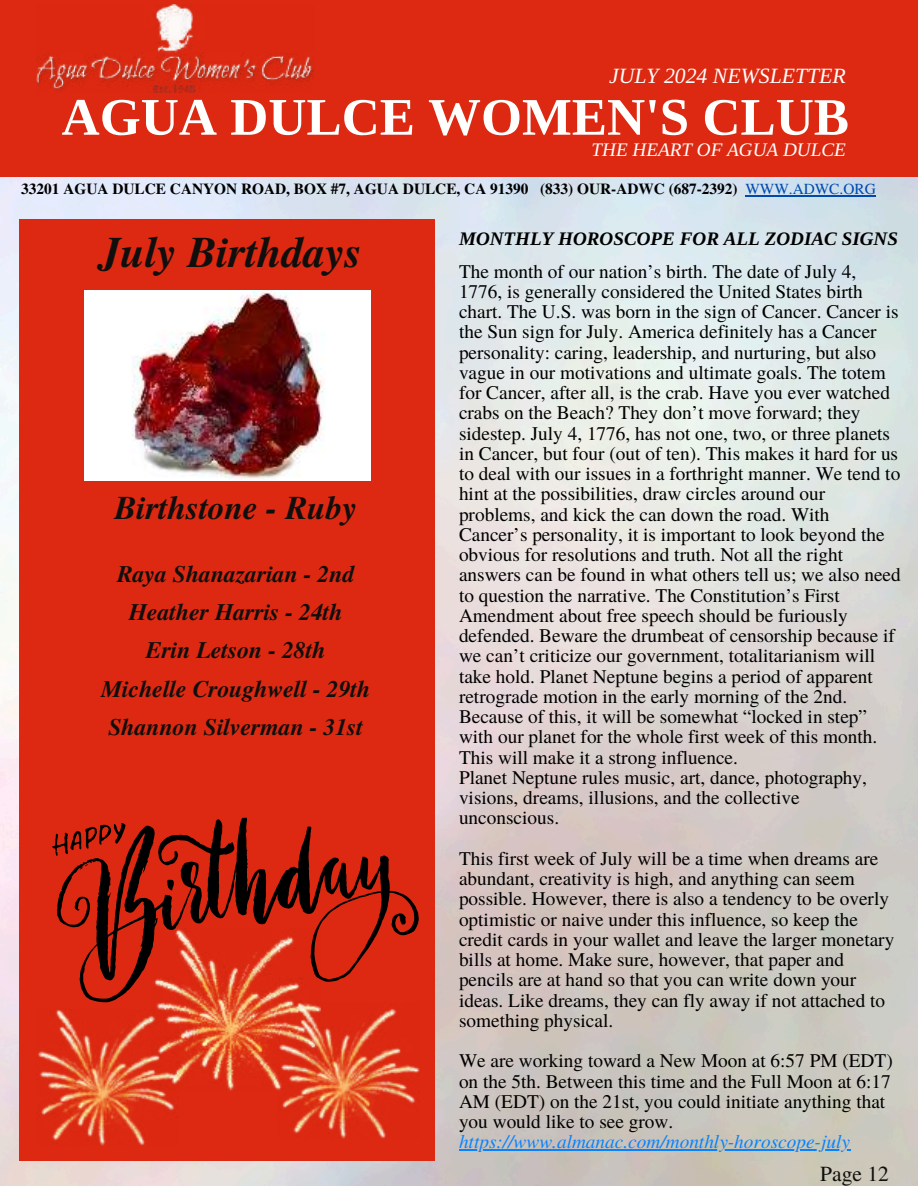
<style>
.page{position:relative;width:918px;height:1188px;background:#fff}
.page>*{position:absolute;margin:0;border:0;box-sizing:border-box;transform-origin:0 0}
.t1{font:700 52.8px "Libra Serif Modern";color:#fffffe}
.t2{font:italic 700 43.5px "Te X Gyre Termes";color:#100f0d}
.t3{font:italic 700 33px "Te X Gyre Termes";color:#100f0d}
.t4{font:italic 700 23.7px/38.2px "Te X Gyre Termes";color:#100f0d;text-align:center}
.t5{font:italic 21.75px "Libra Serif Modern";color:#fffffe}
.t6{font:21.45px "Te X Gyre Termes";color:#100f0d}
.t7{font:19.35px/20.2px "Te X Gyre Termes";color:#000}
.t8{font:italic 19.35px "Te X Gyre Termes";color:#0882fe}
.t9{font:italic 700 19.2px "Libra Serif Modern";color:#000}
.t10{font:italic 19.2px "Libra Serif Modern";color:#fffffe}
.t11{font:700 15.3px "Te X Gyre Termes";color:#000}
.s1{font-weight:400;color:#004aad}
</style>
<div class="page">
<img style="left:0;top:177px;width:918px;height:1009px">
<div style="left:0;top:0;width:918px;height:177px;background:#dd2911"></div>
<hr style="left:745px;top:195px;width:131px;height:1px;background:#004aad">
<div style="left:20px;top:220px;width:415px;height:941px;background:#dd2911"></div>
<img style="left:84px;top:290px;width:286px;height:190px">
<img style="left:36px;top:4px;width:278px;height:88px">
<svg style="left:52px;top:833px;width:5px;height:23px"></svg>
<svg style="left:57px;top:818px;width:362px;height:184px"></svg>
<svg style="left:167px;top:880px;width:7px;height:10px"></svg>
<svg style="left:80px;top:864px;width:8px;height:6px"></svg>
<img style="left:36px;top:1010px;width:141px;height:136px">
<hr style="left:459px;top:1150px;width:391px;height:1px;background:#0882fe">
<img style="left:152px;top:929px;width:168px;height:162px">
<img style="left:277px;top:1003px;width:142px;height:136px">
<p class="t5" style="left:609px;top:62px;width:238px">JULY 2024 NEWSLETTER</p>
<h1 class="t1" style="left:62px;top:82px;width:789px">AGUA DULCE WOMEN'S CLUB</h1>
<p class="t10" style="left:592px;top:137px;width:256px">THE HEART OF AGUA DULCE</p>
<p class="t11" style="left:21px;top:177px;width:856px">33201 AGUA DULCE CANYON ROAD, BOX #7, AGUA DULCE, CA 91390 (833) OUR-ADWC (687-2392) <span class="s1">WWW.ADWC.ORG</span></p>
<h2 class="t2" style="left:99px;top:220px;width:264px">July Birthdays</h2>
<h3 class="t3" style="left:114px;top:483px;width:244px">Birthstone - Ruby</h3>
<p class="t4" style="left:101px;top:554px;width:271px">Raya Shanazarian - 2nd<br>Heather Harris - 24th<br>Erin Letson - 28th<br>Michelle Croughwell - 29th<br>Shannon Silverman - 31st</p>
<p class="t9" style="left:459px;top:226px;width:441px">MONTHLY HOROSCOPE FOR ALL ZODIAC SIGNS</p>
<p class="t7" style="left:459px;top:260px;width:443px">The month of our nation’s birth. The date of July 4, 1776, is generally considered the United States birth chart. The U.S. was born in the sign of Cancer. Cancer is the Sun sign for July. America definitely has a Cancer personality: caring, leadership, and nurturing, but also vague in our motivations and ultimate goals. The totem for Cancer, after all, is the crab. Have you ever watched crabs on the Beach? They don’t move forward; they sidestep. July 4, 1776, has not one, two, or three planets in Cancer, but four (out of ten). This makes it hard for us to deal with our issues in a forthright manner. We tend to hint at the possibilities, draw circles around our problems, and kick the can down the road. With Cancer’s personality, it is important to look beyond the obvious for resolutions and truth. Not all the right answers can be found in what others tell us; we also need to question the narrative. The Constitution’s First Amendment about free speech should be furiously defended. Beware the drumbeat of censorship because if we can’t criticize our government, totalitarianism will take hold. Planet Neptune begins a period of apparent retrograde motion in the early morning of the 2nd.<br>Because of this, it will be somewhat “locked in step” with our planet for the whole first week of this month.<br>This will make it a strong influence.<br>Planet Neptune rules music, art, dance, photography, visions, dreams, illusions, and the collective unconscious.</p>
<p class="t7" style="left:459px;top:847px;width:437px">This first week of July will be a time when dreams are abundant, creativity is high, and anything can seem possible. However, there is also a tendency to be overly optimistic or naive under this influence, so keep the credit cards in your wallet and leave the larger monetary bills at home. Make sure, however, that paper and pencils are at hand so that you can write down your ideas. Like dreams, they can fly away if not attached to something physical.</p>
<p class="t7" style="left:459px;top:1050px;width:435px">We are working toward a New Moon at 6:57 PM (EDT) on the 5th. Between this time and the Full Moon at 6:17<br>AM (EDT) on the 21st, you could initiate anything that you would like to see grow.</p>
<p class="t8" style="left:459px;top:1128px;width:393px">https://www.almanac.com/monthly-horoscope-july</p>
<p class="t6" style="left:820px;top:1158px;width:70px">Page 12</p>
</div>
